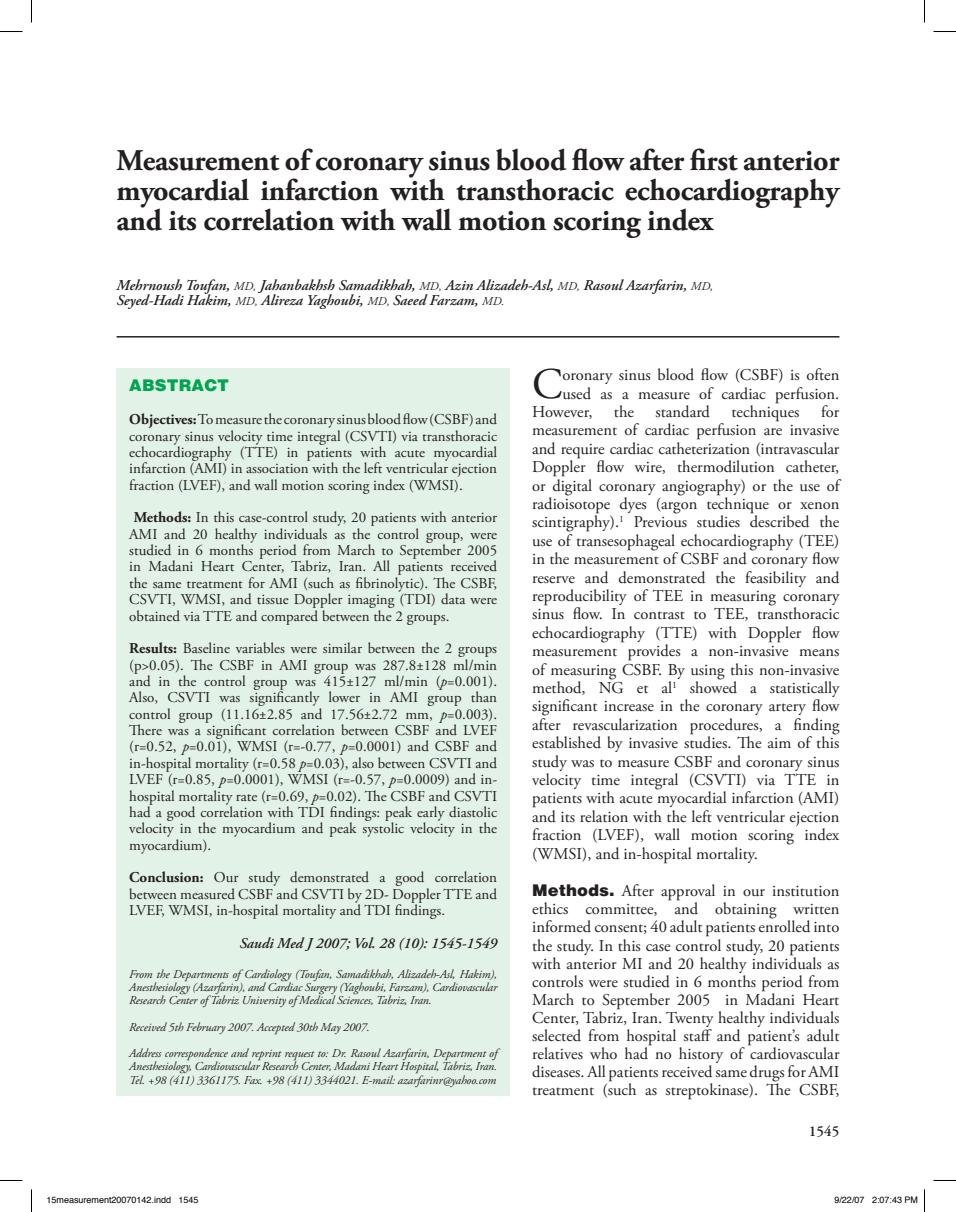
<style>
.page{position:relative;width:956px;height:1212px;background:#fff}
.page>*{position:absolute;margin:0;border:0;box-sizing:border-box;transform-origin:0 0}
.t1{font:43.65px "Adobe Garamond Pro";color:#231f20}
.t2{font:700 30px/30px "Adobe Garamond Pro";letter-spacing:-.01em;color:#231f20;text-align:justify}
.t3{font:16.5px/18.5px "Adobe Garamond Pro";color:#231f20;text-align:justify}
.t4{font:900 16.5px "Helvetica";color:#00a54f}
.t5{font:15px/16.4px "Adobe Garamond Pro";color:#231f20;text-align:justify}
.t6{font:italic 600 15px/15px "Adobe Garamond Pro";color:#231f20}
.t7{font:600 15px "Adobe Garamond Pro";color:#231f20}
.t8{font:italic 12px/13.2px "Adobe Garamond Pro";letter-spacing:-.01em;color:#231f20}
.t9{font:9px "Helvetica";color:#000}
.s1{font-weight:400;font-size:12px}
.s2{font-weight:700}
.s3{font-style:italic}
.s4{font-family:"Helvetica";font-weight:900}
</style>
<div class="page">
<hr style="left:117px;top:336px;width:722px;height:1px;background:#231f20">
<div style="left:117px;top:368px;width:393px;height:726px;background:#e3f2e7"></div>
<svg style="left:0;top:31px;width:22px;height:1px"></svg>
<svg style="left:933px;top:31px;width:23px;height:1px"></svg>
<svg style="left:31px;top:0;width:1px;height:22px"></svg>
<svg style="left:31px;top:1189px;width:1px;height:22px"></svg>
<svg style="left:924px;top:0;width:1px;height:22px"></svg>
<svg style="left:924px;top:1189px;width:1px;height:22px"></svg>
<h2 class="t2" style="left:117px;top:146px;width:724px">Measurement of coronary sinus blood flow after first anterior myocardial infarction with transthoracic echocardiography and its correlation with wall motion scoring index</h2>
<p class="t6" style="left:117px;top:279px;width:598px">Mehrnoush Toufan, <span class="s1">MD,</span> Jahanbakhsh Samadikhah, <span class="s1">MD,</span> Azin Alizadeh-Asl, <span class="s1">MD,</span> Rasoul Azarfarin, <span class="s1">MD,<br></span>Seyed-Hadi Hakim, <span class="s1">MD,</span> Alireza Yaghoubi, <span class="s1">MD,</span> Saeed Farzam, <span class="s1">MD.</span></p>
<p class="t4" style="left:129px;top:375px;width:101px">ABSTRACT</p>
<p class="t5" style="left:129px;top:411px;width:369px"><span class="s2">Objectives:</span> To measure the coronary sinus blood flow (CSBF) and coronary sinus velocity time integral (CSVTI) via transthoracic echocardiography (TTE) in patients with acute myocardial infarction (AMI) in association with the left ventricular ejection fraction (LVEF), and wall motion scoring index (WMSI).</p>
<p class="t5" style="left:129px;top:510px;width:369px"><span class="s2">Methods:</span> In this case-control study, 20 patients with anterior AMI and 20 healthy individuals as the control group, were studied in 6 months period from March to September 2005 in Madani Heart Center, Tabriz, Iran. All patients received the same treatment for AMI (such as fibrinolytic). The CSBF, CSVTI, WMSI, and tissue Doppler imaging (TDI) data were obtained via TTE and compared between the 2 groups.</p>
<p class="t5" style="left:129px;top:640px;width:369px"><span class="s2">Results:</span> Baseline variables were similar between the 2 groups (p&gt;0.05). The CSBF in AMI group was 287.8±128 ml/min and in the control group was 415±127 ml/min (<span class="s3">p</span>=0.001).<br>Also, CSVTI was significantly lower in AMI group than control group (11.16±2.85 and 17.56±2.72 mm, <span class="s3">p</span>=0.003).<br>There was a significant correlation between CSBF and LVEF (r=0.52, <span class="s3">p</span>=0.01), WMSI (r=-0.77, <span class="s3">p</span>=0.0001) and CSBF and in-hospital mortality (r=0.58 <span class="s3">p</span>=0.03), also between CSVTI and LVEF (r=0.85, <span class="s3">p</span>=0.0001), WMSI (r=-0.57, <span class="s3">p</span>=0.0009) and in&shy;hospital mortality rate (r=0.69, <span class="s3">p</span>=0.02). The CSBF and CSVTI had a good correlation with TDI findings: peak early diastolic velocity in the myocardium and peak systolic velocity in the myocardium).</p>
<p class="t5" style="left:129px;top:869px;width:369px"><span class="s2">Conclusion:</span> Our study demonstrated a good correlation between measured CSBF and CSVTI by 2D- Doppler TTE and LVEF, WMSI, in-hospital mortality and TDI findings.</p>
<p class="t6" style="left:239px;top:936px;width:259px">Saudi Med J 2007; Vol. 28 (10): 1545-1549</p>
<p class="t8" style="left:129px;top:967px;width:369px;text-align:justify">From the Departments of Cardiology (Toufan, Samadikhah, Alizadeh-Asl, Hakim), Anesthesiology (Azarfarin), and Cardiac Surgery (Yaghoubi, Farzam), Cardiovascular Research Center of Tabriz University of Medical Sciences, Tabriz, Iran.</p>
<p class="t8" style="left:129px;top:1013px;width:369px;line-height:26.4px">Received 5th February 2007. Accepted 30th May 2007.<br>Address correspondence and reprint request to: Dr. Rasoul Azarfarin, Department of</p>
<p class="t8" style="left:129px;top:1059px;width:369px">Anesthesiology, Cardiovascular Research Center, Madani Heart Hospital, Tabriz, Iran.<br>Tel. +98 (411) 3361175. Fax. +98 (411) 3344021. E-mail: azarfarinr@yahoo.com</p>
<h1 class="t1" style="left:532px;top:358px;width:32px">C</h1>
<p class="t3" style="left:562px;top:366px;width:278px">oronary sinus blood flow (CSBF) is often</p>
<p class="t3" style="left:562px;top:384px;width:278px">used as a measure of cardiac perfusion.</p>
<p class="t3" style="left:532px;top:403px;width:62px">However,</p>
<p class="t3" style="left:614px;top:403px;width:22px">the</p>
<p class="t3" style="left:656px;top:403px;width:56px">standard</p>
<p class="t3" style="left:731px;top:403px;width:70px">techniques</p>
<p class="t3" style="left:532px;top:403px;width:309px;text-indent:289px">for measurement of cardiac perfusion are invasive and require cardiac catheterization (intravascular Doppler flow wire, thermodilution catheter, or digital coronary angiography) or the use of radioisotope dyes (argon technique or xenon scintigraphy).<sup>1</sup> Previous studies described the use of transesophageal echocardiography (TEE) in the measurement of CSBF and coronary flow reserve and demonstrated the feasibility and reproducibility of TEE in measuring coronary sinus flow. In contrast to TEE, transthoracic echocardiography (TTE) with Doppler flow measurement provides a non-invasive means of measuring CSBF. By using this non-invasive method, NG et al<sup>1</sup> showed a statistically significant increase in the coronary artery flow after revascularization procedures, a finding established by invasive studies. The aim of this study was to measure CSBF and coronary sinus velocity time integral (CSVTI) via TTE in patients with acute myocardial infarction (AMI) and its relation with the left ventricular ejection fraction (LVEF), wall motion scoring index (WMSI), and in-hospital mortality.</p>
<p class="t3" style="left:532px;top:882px;width:309px"><span class="s4">Methods.</span> After approval in our institution ethics committee, and obtaining written informed consent; 40 adult patients enrolled into the study. In this case control study, 20 patients with anterior MI and 20 healthy individuals as controls were studied in 6 months period from March to September 2005 in Madani Heart Center, Tabriz, Iran. Twenty healthy individuals selected from hospital staff and patient’s adult relatives who had no history of cardiovascular diseases. All patients received same drugs for AMI treatment (such as streptokinase). The CSBF,</p>
<p class="t7" style="left:809px;top:1121px;width:32px">1545</p>
<p class="t9" style="left:46px;top:1193px;width:154px">15measurement20070142.indd 1545</p>
<p class="t9" style="left:834px;top:1193px;width:85px">9/22/07 2:07:43 PM</p>
</div>
